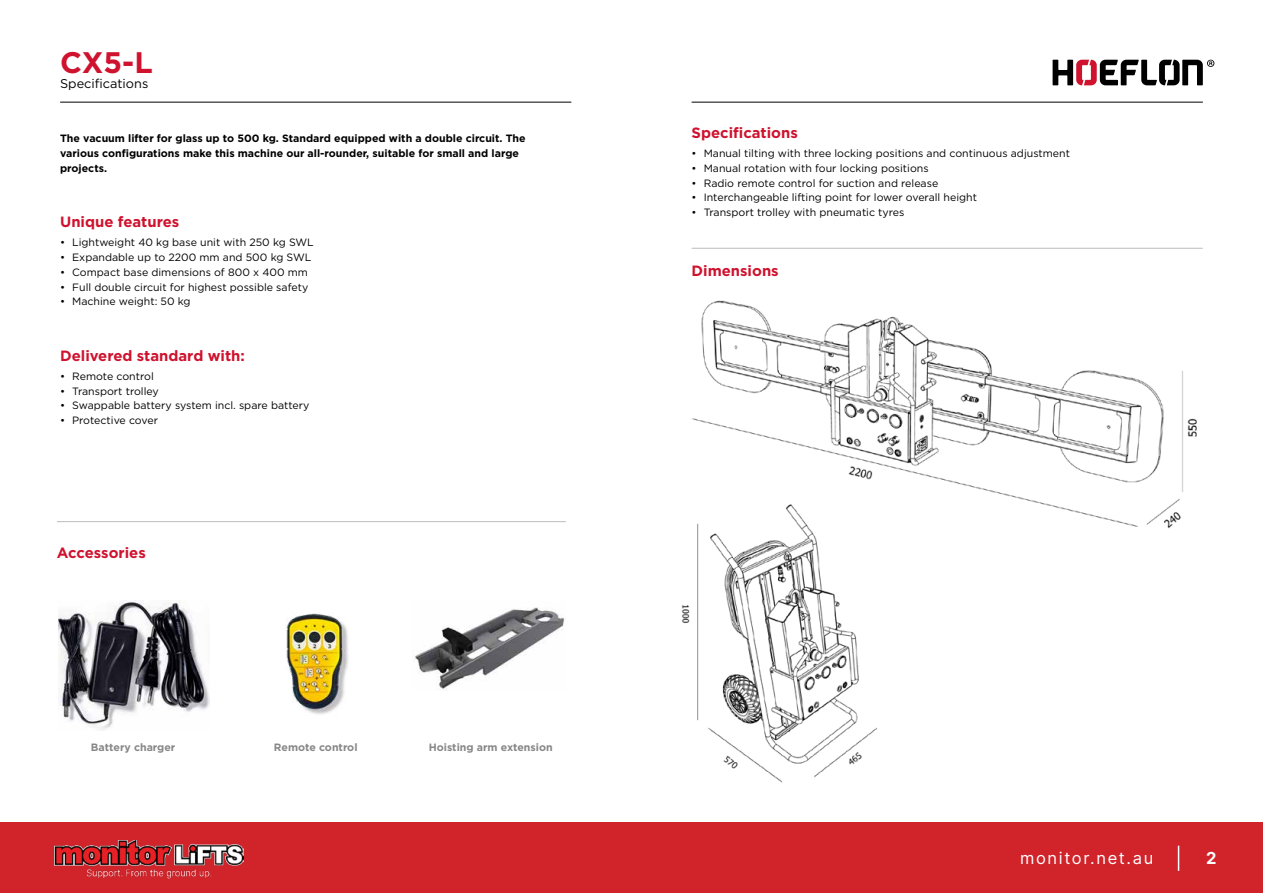
<style>
.page{position:relative;width:1263px;height:893px;background:#fff}
.page>*{position:absolute;margin:0;border:0;box-sizing:border-box;transform-origin:0 0}
.t1{font:700 29.7px "Gotham";color:#cf122e}
.t2{font:700 19.05px "Gotham";color:#fff}
.t3{font:16.5px "Inter";letter-spacing:.1em;color:#fff}
.t4{font:700 16.5px "Inter";color:#fff}
.t5{font:700 14.85px "Gotham";color:#cf122e}
.t6{font:12.75px "Gotham";color:#000}
.t7{font:10.65px "Gotham";color:#000}
.t8{font:700 10.65px/14.9px "Gotham";color:#000}
.t9{font:700 10.65px "Gotham";color:#878787}
</style>
<div class="page">
<div style="left:0;top:822px;width:1263px;height:71px;background:#d1232a"></div>
<img style="left:54px;top:840px;width:190px;height:38px">
<svg style="left:1178px;top:846px;width:1px;height:25px"></svg>
<hr style="left:60px;top:102px;width:511px;height:1px;background:#000">
<svg style="left:1052px;top:60px;width:162px;height:25px"></svg>
<hr style="left:57px;top:521px;width:509px;height:1px;background:#bcbcbc">
<hr style="left:692px;top:102px;width:511px;height:1px;background:#000">
<img style="left:286px;top:613px;width:62px;height:101px">
<hr style="left:692px;top:248px;width:511px;height:1px;background:#bcbcbc">
<img style="left:692px;top:300px;width:505px;height:229px">
<img style="left:681px;top:505px;width:195px;height:278px">
<img style="left:415px;top:607px;width:149px;height:82px">
<img style="left:59px;top:600px;width:151px;height:130px">
<p class="t1" style="left:60px;top:43px;width:94px">CX5-L</p>
<p class="t6" style="left:60px;top:75px;width:90px">Specifications</p>
<p class="t8" style="left:60px;top:131px;width:467px">The vacuum lifter for glass up to 500 kg. Standard equipped with a double circuit. The various configurations make this machine our all-rounder, suitable for small and large projects.</p>
<p class="t5" style="left:60px;top:212px;width:121px">Unique features</p>
<p class="t7" style="left:60px;top:235px;width:255px">• Lightweight 40 kg base unit with 250 kg SWL</p>
<p class="t7" style="left:60px;top:250px;width:253px">• Expandable up to 2200 mm and 500 kg SWL</p>
<p class="t7" style="left:60px;top:265px;width:249px">• Compact base dimensions of 800 x 400 mm</p>
<p class="t7" style="left:60px;top:280px;width:250px">• Full double circuit for highest possible safety</p>
<p class="t7" style="left:60px;top:295px;width:132px">• Machine weight: 50 kg</p>
<p class="t5" style="left:60px;top:345px;width:186px">Delivered standard with:</p>
<p class="t7" style="left:60px;top:369px;width:95px">• Remote control</p>
<p class="t7" style="left:60px;top:384px;width:100px">• Transport trolley</p>
<p class="t7" style="left:60px;top:399px;width:251px">• Swappable battery system incl. spare battery</p>
<p class="t7" style="left:60px;top:414px;width:99px">• Protective cover</p>
<p class="t5" style="left:57px;top:543px;width:90px">Accessories</p>
<p class="t9" style="left:91px;top:740px;width:86px">Battery charger</p>
<p class="t9" style="left:274px;top:740px;width:85px">Remote control</p>
<p class="t9" style="left:429px;top:740px;width:125px">Hoisting arm extension</p>
<p class="t5" style="left:692px;top:123px;width:108px">Specifications</p>
<p class="t7" style="left:692px;top:146px;width:380px">• Manual tilting with three locking positions and continuous adjustment</p>
<p class="t7" style="left:692px;top:161px;width:239px">• Manual rotation with four locking positions</p>
<p class="t7" style="left:692px;top:176px;width:248px">• Radio remote control for suction and release</p>
<p class="t7" style="left:692px;top:191px;width:287px">• Interchangeable lifting point for lower overall height</p>
<p class="t7" style="left:692px;top:206px;width:214px">• Transport trolley with pneumatic tyres</p>
<p class="t5" style="left:692px;top:261px;width:89px">Dimensions</p>
<h3 class="t3" style="left:1020px;top:846px;width:135px">monitor.net.au</h3>
<h3 class="t4" style="left:1206px;top:846px;width:12px">2</h3>
<p class="t2" style="left:1019px;top:853px;width:185px">Hoeflon. Good job.</p>
</div>
